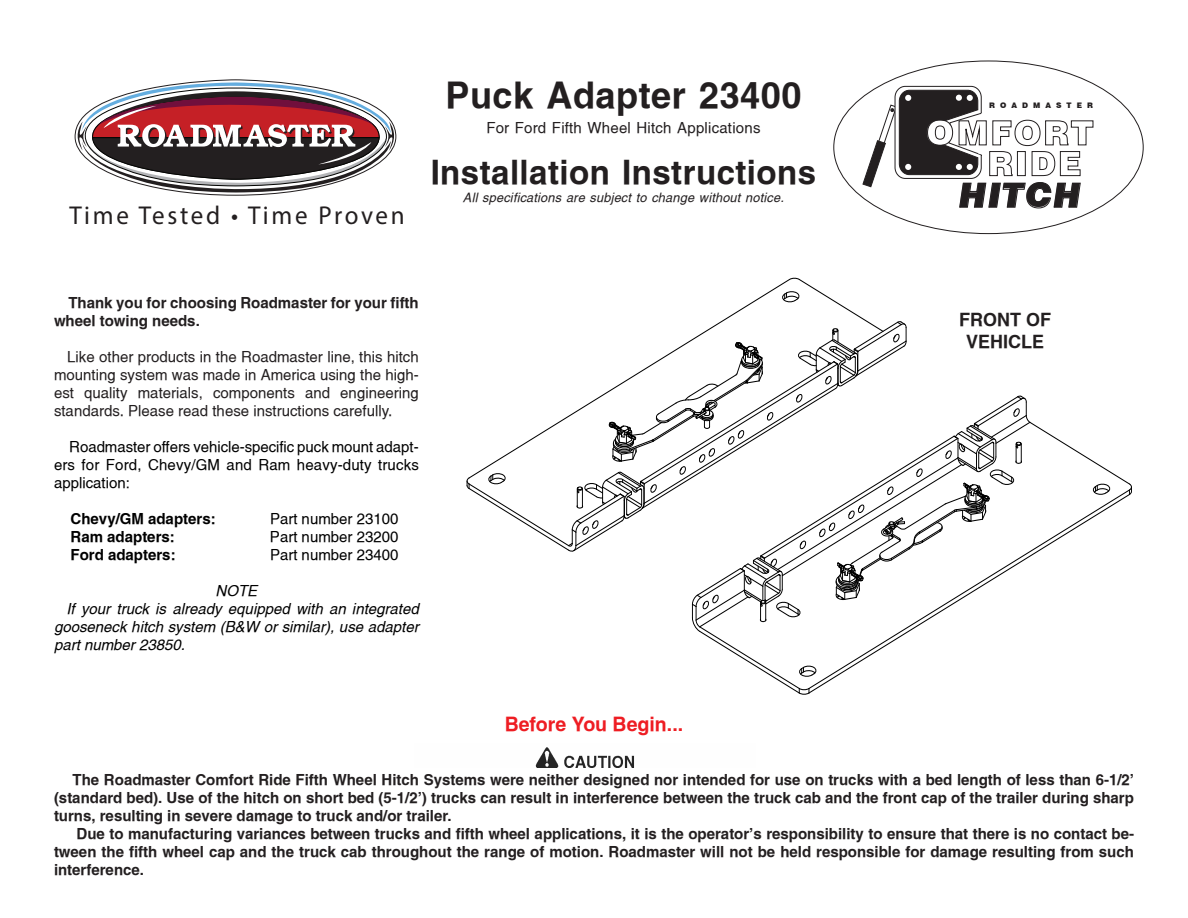
<style>
.page{position:relative;width:1188px;height:918px;background:#fff}
.page>*{position:absolute;margin:0;border:0;box-sizing:border-box;transform-origin:0 0}
.t1{font:700 36px "Switzerland";letter-spacing:.015em;color:#231f20}
.t2{font:italic 900 33.45px "Swiss 721 BT";letter-spacing:.06em;color:#231f20}
.t3{font:700 33px "Switzerland";letter-spacing:.015em;color:#231f20}
.t4{font:25.95px "Myriad Pro";letter-spacing:.105em;color:#231f20}
.t5{font:700 19.5px "Switzerland";color:#ee1d23}
.t6{font:700 18px "Switzerland";color:#231f20}
.t7{font:700 15px/18px "Switzerland";color:#231f20;text-align:justify}
.t8{font:15px/18px "Switzerland";color:#231f20;text-align:justify}
.t9{font:15px/18px "Switzerland";color:#000;text-align:justify}
.t10{font:italic 15px/18px "Switzerland";color:#000;text-align:justify}
.t11{font:700 15px "Switzerland";color:#000}
.t12{font:italic 12.75px "Switzerland";letter-spacing:.015em;color:#231f20}
.t13{font:900 7.65px "Swiss 721 BT";color:#231f20}
</style>
<div class="page">
<svg style="left:466px;top:278px;width:666px;height:417px"></svg>
<img style="left:535px;top:747px;width:99px;height:20px">
<svg style="left:862px;top:86px;width:232px;height:123px"></svg>
<svg style="left:74px;top:80px;width:323px;height:116px"></svg>
<p class="t4" style="left:69px;top:200px;width:337px">Time Tested • Time Proven</p>
<p class="t1" style="left:445px;top:73px;width:357px">Puck Adapter 23400</p>
<p class="t8" style="left:486px;top:119px;width:276px">For Ford Fifth Wheel Hitch Applications</p>
<p class="t3" style="left:431px;top:152px;width:387px">Installation Instructions</p>
<p class="t12" style="left:463px;top:190px;width:322px">All specifications are subject to change without notice.</p>
<p class="t7" style="left:54px;top:294px;width:366px;text-indent:14px">Thank you for choosing Roadmaster for your fifth wheel towing needs.</p>
<p class="t8" style="left:54px;top:348px;width:366px;text-indent:13px">Like other products in the Roadmaster line, this hitch mounting system was made in America using the high&shy;est quality materials, components and engineering standards. Please read these instructions carefully.</p>
<p class="t9" style="left:54px;top:438px;width:366px;text-indent:15px">Roadmaster offers vehicle-specific puck mount adapt&shy;ers for Ford, Chevy/GM and Ram heavy-duty trucks application:</p>
<p class="t11" style="left:71px;top:510px;width:147px">Chevy/GM adapters:</p>
<p class="t9" style="left:270px;top:510px;width:130px">Part number 23100</p>
<p class="t11" style="left:71px;top:528px;width:106px">Ram adapters:</p>
<p class="t9" style="left:270px;top:528px;width:130px">Part number 23200</p>
<p class="t11" style="left:71px;top:546px;width:107px">Ford adapters:</p>
<p class="t9" style="left:270px;top:546px;width:130px">Part number 23400</p>
<p class="t10" style="left:216px;top:582px;width:43px">NOTE</p>
<p class="t10" style="left:54px;top:600px;width:366px;text-indent:12px">If your truck is already equipped with an integrated gooseneck hitch system (B&amp;W or similar), use adapter part number 23850.</p>
<p class="t13" style="left:989px;top:100px;width:105px">R O A D M A S T E R</p>
<p class="t2" style="left:959px;top:175px;width:123px">HITCH</p>
<p class="t6" style="left:959px;top:309px;width:93px">FRONT OF</p>
<p class="t6" style="left:966px;top:330px;width:80px">VEHICLE</p>
<p class="t5" style="left:505px;top:712px;width:180px">Before You Begin...</p>
<p class="t7" style="left:54px;top:771px;width:1082px;text-indent:19px">The Roadmaster Comfort Ride Fifth Wheel Hitch Systems were neither designed nor intended for use on trucks with a bed length of less than 6-1/2’ (standard bed). Use of the hitch on short bed (5-1/2’) trucks can result in interference between the truck cab and the front cap of the trailer during sharp turns, resulting in severe damage to truck and/or trailer.</p>
<p class="t7" style="left:54px;top:825px;width:1081px;text-indent:22px">Due to manufacturing variances between trucks and fifth wheel applications, it is the operator’s responsibility to ensure that there is no contact be&shy;tween the fifth wheel cap and the truck cab throughout the range of motion. Roadmaster will not be held responsible for damage resulting from such interference.</p>
</div>
